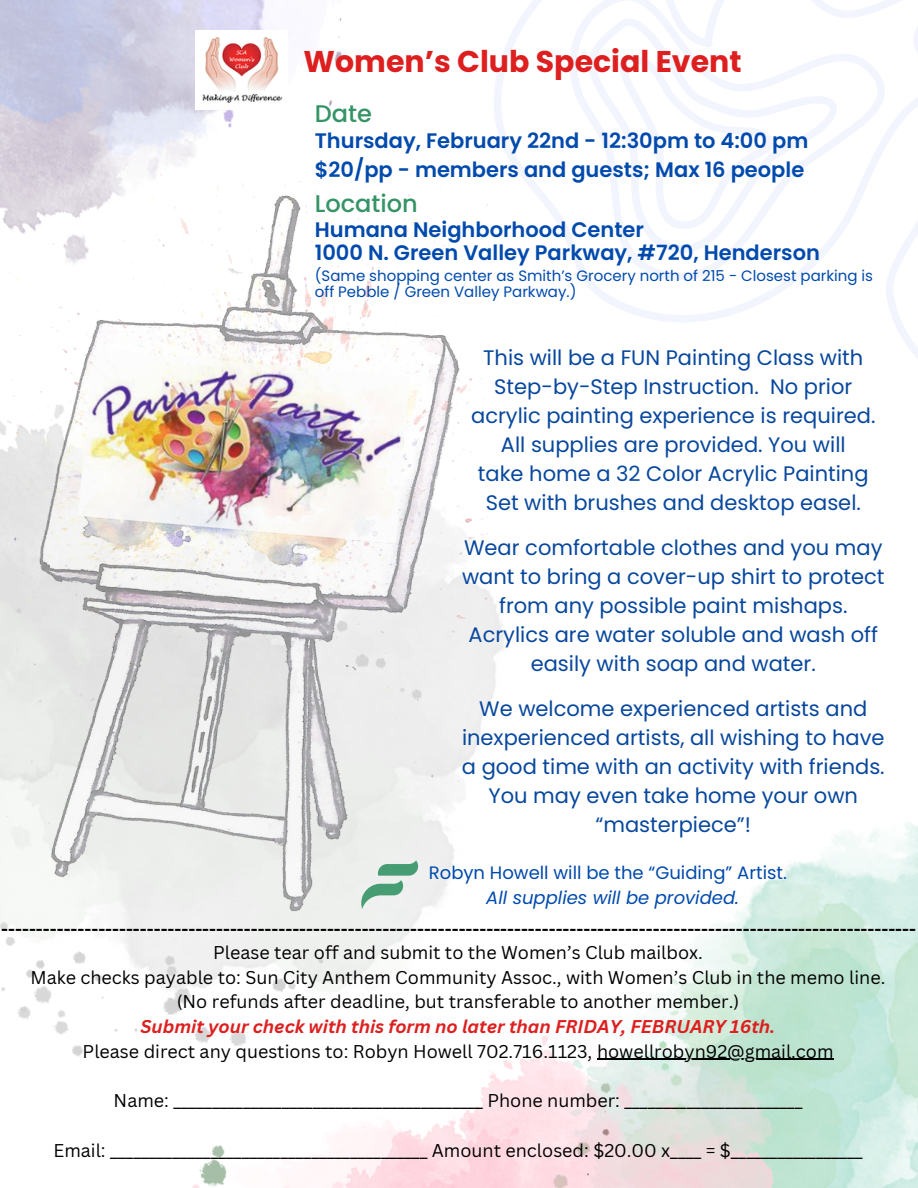
<style>
.page{position:relative;width:918px;height:1188px;background:#fff}
.page>*{position:absolute;margin:0;border:0;box-sizing:border-box;transform-origin:0 0}
.t1{font:700 30px "Poppins";color:#dd1f1f}
.t2{font:500 24px "Poppins";color:#359466}
.t3{font:21px/29px "Poppins";color:#07479d;text-align:center}
.t4{font:600 21px/23px "Poppins";color:#004aad}
.t5{font:18px/24.8px "Canva Sans";color:#000;text-align:center}
.t6{font:700 18px "Canva Sans";color:#000}
.t7{font:18px/24.8px "Poppins";color:#004aad;text-align:center}
.t8{font:15px/16.2px "Poppins";color:#004aad}
.s1{font-style:italic}
.s2{font-weight:700;font-style:italic;color:#dd1f1f}
</style>
<div class="page">
<img style="left:0;top:421px;width:504px;height:636px">
<img style="left:654px;top:823px;width:264px;height:365px">
<img style="left:5px;top:186px;width:485px;height:738px">
<img style="left:78px;top:349px;width:332px;height:197px">
<img style="left:0;top:0;width:375px;height:271px">
<img style="left:115px;top:1035px;width:672px;height:153px">
<svg style="left:494px;top:0;width:424px;height:359px"></svg>
<svg style="left:361px;top:860px;width:57px;height:49px"></svg>
<img style="left:195px;top:30px;width:92px;height:79px">
<hr style="left:597px;top:1059px;width:237px;height:1px;background:#000">
<p class="t1" style="left:304px;top:41px;width:439px">Women’s Club Special Event</p>
<h1 class="t2" style="left:315px;top:97px;width:59px">Date</h1>
<p class="t4" style="left:315px;top:126px;width:495px;line-height:29.2px">Thursday, February 22nd - 12:30pm to 4:00 pm $20/pp - members and guests; Max 16 people</p>
<p class="t2" style="left:315px;top:187px;width:105px">Location</p>
<h2 class="t4" style="left:315px;top:218px;width:507px">Humana Neighborhood Center<br>1000 N. Green Valley Parkway, #720, Henderson</h2>
<h3 class="t8" style="left:315px;top:267px;width:560px">(Same shopping center as Smith’s Grocery north of 215 - Closest parking is off Pebble / Green Valley Parkway.)</h3>
<p class="t3" style="left:471px;top:343px;width:406px">This will be a FUN Painting Class with Step-by-Step Instruction. No prior acrylic painting experience is required.<br>All supplies are provided. You will<br>take home a 32 Color Acrylic Painting Set with brushes and desktop easel.</p>
<h4 class="t3" style="left:462px;top:533px;width:424px">Wear comfortable clothes and you may want to bring a cover-up shirt to protect from any possible paint mishaps.<br>Acrylics are water soluble and wash off easily with soap and water.</h4>
<h4 class="t3" style="left:462px;top:694px;width:424px">We welcome experienced artists and inexperienced artists, all wishing to have a good time with an activity with friends.<br>You may even take home your own “masterpiece”!</h4>
<h4 class="t7" style="left:429px;top:861px;width:359px">Robyn Howell will be the “Guiding” Artist.<br><span class="s1">All supplies will be provided.</span></h4>
<h3 class="t6" style="left:1px;top:917px;width:916px">------------------------------------------------------------------------------------------------------------------------------------</h3>
<p class="t5" style="left:30px;top:939px;width:856px">Please tear off and submit to the Women’s Club mailbox.<br>Make checks payable to: Sun City Anthem Community Assoc., with Women’s Club in the memo line. (No refunds after deadline, but transferable to another member.)<br><span class="s2">Submit your check with this form no later than FRIDAY, FEBRUARY 16th.<br></span>Please direct any questions to: Robyn Howell 702.716.1123, howellrobyn92@gmail.com</p>
<h2 class="t5" style="left:114px;top:1088px;width:690px">Name: ________________________________________ Phone number: _______________________</h2>
<h2 class="t5" style="left:54px;top:1137px;width:810px">Email: _________________________________________ Amount enclosed: $20.00 x____ = $_________________</h2>
</div>
